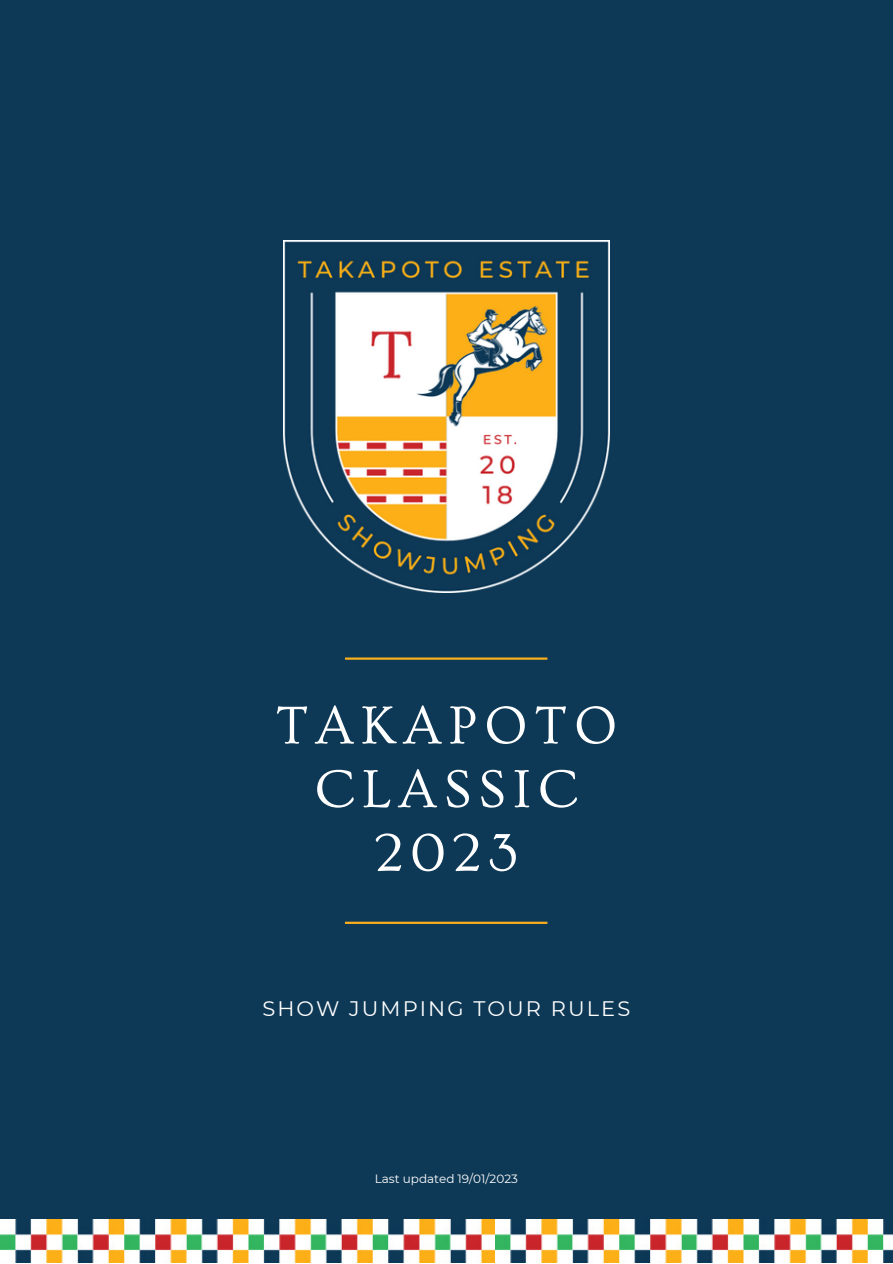
<style>
.page{position:relative;width:893px;height:1264px;background:#fff}
.page>*{position:absolute;margin:0;border:0;box-sizing:border-box;transform-origin:0 0}
.t1{font:55.8px/63.6px "Ovo";letter-spacing:.12em;color:#fff;text-align:center}
.t2{font:21px "Montserrat";letter-spacing:.1em;color:#fff}
.t3{font:12px "Montserrat";color:#fff}
</style>
<div class="page">
<div style="left:0;top:0;width:892px;height:1261px;background:#0e3956"></div>
<hr style="left:345px;top:921px;width:202px;height:2px;background:#f9ae1b">
<hr style="left:345px;top:657px;width:202px;height:2px;background:#f9ae1b">
<img style="left:284px;top:240px;width:325px;height:352px">
<img style="left:0;top:1219px;width:892px;height:43px">
<h1 class="t1" style="left:275px;top:694px;width:343px">TAKAPOTO<br>CLASSIC<br>2023</h1>
<h2 class="t2" style="left:262px;top:996px;width:369px">SHOW JUMPING TOUR RULES</h2>
<p class="t3" style="left:375px;top:1171px;width:145px">Last updated 19/01/2023</p>
</div>
